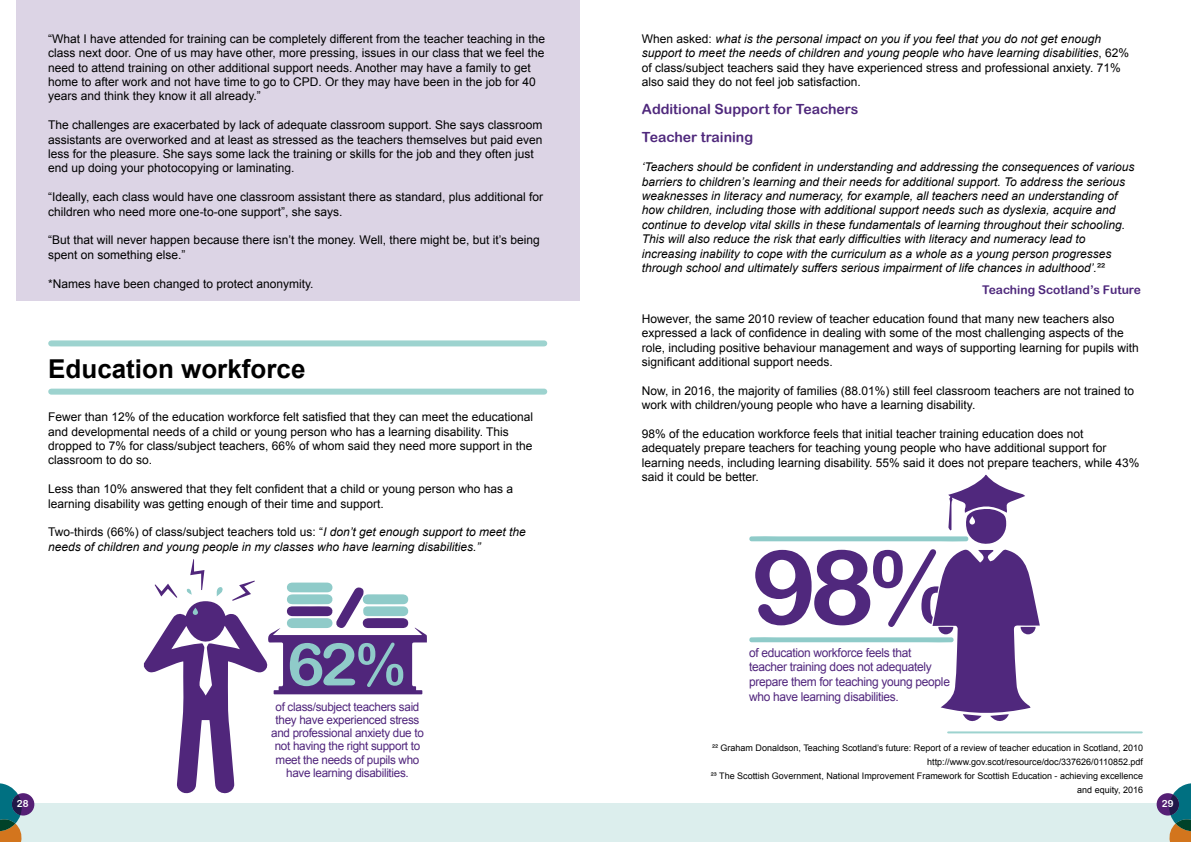
<style>
.page{position:relative;width:1191px;height:842px;background:#fff}
.page>*{position:absolute;margin:0;border:0;box-sizing:border-box;transform-origin:0 0}
.t1{font:103.2px "Arial Rounded MT Bold";color:#50287d;scale:1.07 1}
.t2{font:59px "Arial Rounded MT Bold";color:#8fcbc9;scale:1.08 1}
.t3{font:700 26px "Arial";color:#000}
.t4{font:14px/28.4px "Arial Rounded MT Bold";color:#4f287c}
.t5{font:12.2px/14.7px "Arial";letter-spacing:-.025em;color:#51267d}
.t6{font:12px/14.4px "Arial";color:#000}
.t7{font:italic 12px/14.4px "Arial";color:#000}
.t8{font:12px "Arial Rounded MT Bold";color:#4d277b}
.t9{font:11.9px/13.2px "Arial";letter-spacing:-.025em;color:#51267d;text-align:center}
.t10{font:9.8px "Arial Rounded MT Bold";color:#fff}
.t11{font:9px/14px "Arial";color:#000;text-align:right}
.s1{font-style:normal}
</style>
<div class="page">
<div style="left:16px;top:0;width:563px;height:301px;background:#dcd4e5"></div>
<div style="left:0;top:803px;width:595px;height:39px;background:#dceeed"></div>
<div style="left:12px;top:793px;width:22px;height:22px;background:#551f75;border-radius:50%"></div>
<svg style="left:0;top:783px;width:23px;height:59px"></svg>
<div style="left:595px;top:803px;width:596px;height:39px;background:#dceeed"></div>
<div style="left:1156px;top:793px;width:23px;height:22px;background:#551f75;border-radius:50%"></div>
<svg style="left:1168px;top:783px;width:23px;height:59px"></svg>
<svg style="left:749px;top:475px;width:290px;height:247px"></svg>
<svg style="left:144px;top:559px;width:283px;height:235px"></svg>
<div style="left:51px;top:340px;width:493px;height:6px;background:#9dd3cf"></div>
<div style="left:51px;top:389px;width:493px;height:6px;background:#9dd3cf"></div>
<hr style="left:948px;top:731px;width:193px;height:2px;background:#9dd3cf">
<p class="t6" style="left:48px;top:31px;width:498px">“What I have attended for training can be completely different from the teacher teaching in the class next door. One of us may have other, more pressing, issues in our class that we feel the need to attend training on other additional support needs. Another may have a family to get home to after work and not have time to go to CPD. Or they may have been in the job for 40 years and think they know it all already.”</p>
<p class="t6" style="left:48px;top:118px;width:496px">The challenges are exacerbated by lack of adequate classroom support. She says classroom assistants are overworked and at least as stressed as the teachers themselves but paid even less for the pleasure. She says some lack the training or skills for the job and they often just end up doing your photocopying or laminating.</p>
<p class="t6" style="left:48px;top:190px;width:496px">“Ideally, each class would have one classroom assistant there as standard, plus additional for children who need more one-to-one support”, she says.</p>
<p class="t6" style="left:48px;top:233px;width:493px">“But that will never happen because there isn’t the money. Well, there might be, but it’s being spent on something else.”</p>
<p class="t6" style="left:48px;top:276px;width:267px">*Names have been changed to protect anonymity.</p>
<h3 class="t3" style="left:48px;top:352px;width:259px">Education workforce</h3>
<p class="t6" style="left:48px;top:410px;width:486px">Fewer than 12% of the education workforce felt satisfied that they can meet the educational and developmental needs of a child or young person who has a learning disability. This dropped to 7% for class/subject teachers, 66% of whom said they need more support in the classroom to do so.</p>
<p class="t6" style="left:48px;top:482px;width:466px">Less than 10% answered that they felt confident that a child or young person who has a learning disability was getting enough of their time and support.</p>
<p class="t7" style="left:48px;top:525px;width:479px"><span class="s1">Two-thirds (66%) of class/subject teachers told us: “</span>I don’t get enough support to meet the needs of children and young people in my classes who have learning disabilities.”</p>
<h2 class="t2" style="left:287px;top:630px;width:110px">62%</h2>
<p class="t9" style="left:271px;top:700px;width:154px">of class/subject teachers said they have experienced stress and professional anxiety due to not having the right support to meet the needs of pupils who have learning disabilities.</p>
<p class="t7" style="left:642px;top:32px;width:488px"><span class="s1">When asked:</span> what is the personal impact on you if you feel that you do not get enough support to meet the needs of children and young people who have learning disabilities<span class="s1">, 62% of class/subject teachers said they have experienced stress and professional anxiety. 71% also said they do not feel job satisfaction.</span></p>
<p class="t4" style="left:642px;top:95px;width:218px">Additional Support for Teachers<br>Teacher training</p>
<p class="t7" style="left:642px;top:160px;width:494px">‘Teachers should be confident in understanding and addressing the consequences of various barriers to children’s learning and their needs for additional support. To address the serious weaknesses in literacy and numeracy, for example, all teachers need an understanding of how children, including those with additional support needs such as dyslexia, acquire and continue to develop vital skills in these fundamentals of learning throughout their schooling.<br>This will also reduce the risk that early difficulties with literacy and numeracy lead to increasing inability to cope with the curriculum as a whole as a young person progresses through school and ultimately suffers serious impairment of life chances in adulthood’.<span class="s1">²²</span></p>
<p class="t8" style="left:982px;top:283px;width:160px">Teaching Scotland’s Future</p>
<p class="t6" style="left:642px;top:311px;width:498px">However, the same 2010 review of teacher education found that many new teachers also expressed a lack of confidence in dealing with some of the most challenging aspects of the role, including positive behaviour management and ways of supporting learning for pupils with significant additional support needs.</p>
<p class="t6" style="left:642px;top:383px;width:494px">Now, in 2016, the majority of families (88.01%) still feel classroom teachers are not trained to work with children/young people who have a learning disability.</p>
<p class="t6" style="left:642px;top:427px;width:499px">98% of the education workforce feels that initial teacher training education does not adequately prepare teachers for teaching young people who have additional support for learning needs, including learning disability. 55% said it does not prepare teachers, while 43% said it could be better.</p>
<h1 class="t1" style="left:751px;top:527px;width:190px">98%</h1>
<p class="t5" style="left:749px;top:660px;width:202px">teacher training does not adequately prepare them for teaching young people who have learning disabilities.</p>
<p class="t5" style="left:749px;top:645px;width:164px">of education workforce feels that</p>
<p class="t11" style="left:711px;top:740px;width:434px">²² Graham Donaldson, Teaching Scotland’s future: Report of a review of teacher education in Scotland, 2010 http://www.gov.scot/resource/doc/337626/0110852.pdf<br>²³ The Scottish Government, National Improvement Framework for Scottish Education - achieving excellence and equity, 2016</p>
<p class="t10" style="left:17px;top:798px;width:13px">28</p>
<p class="t10" style="left:1161px;top:798px;width:13px">29</p>
</div>
